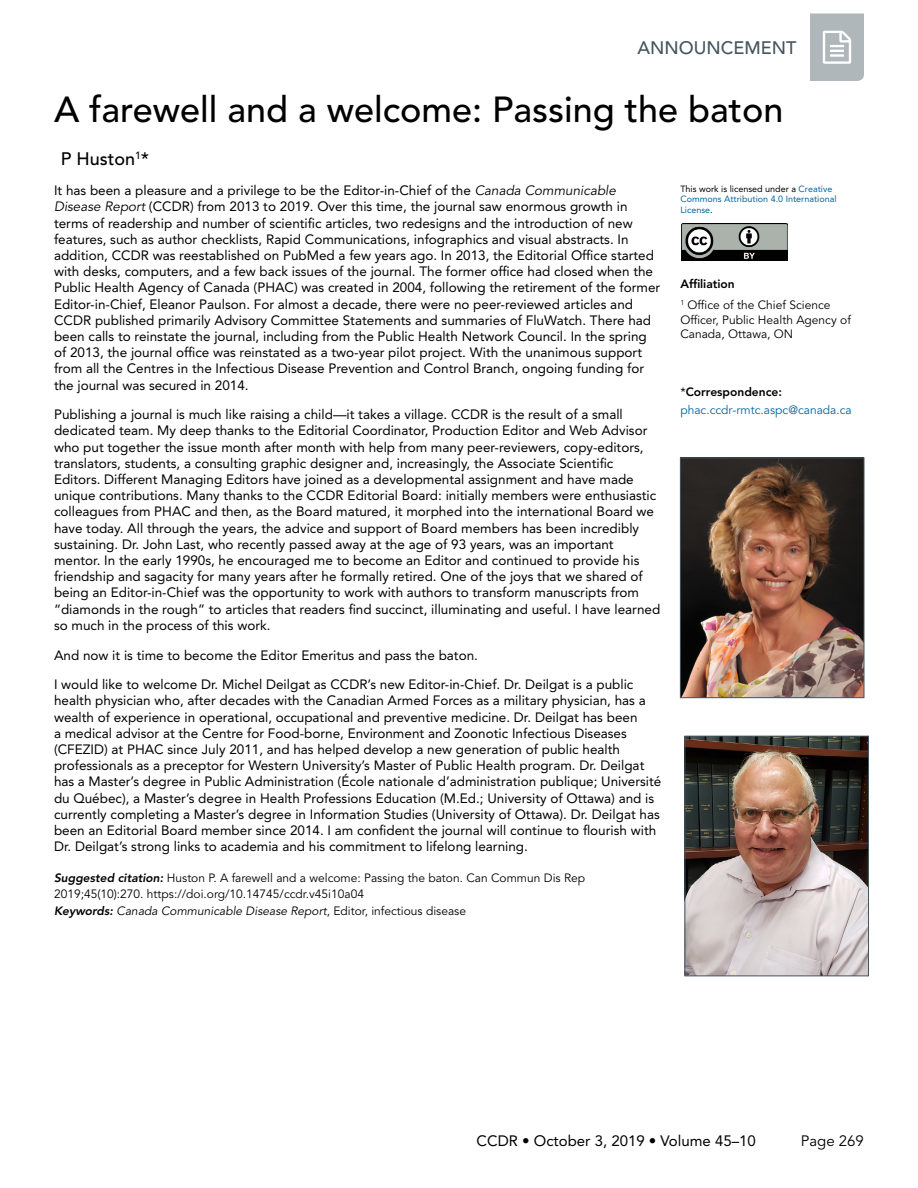
<style>
.page{position:relative;width:918px;height:1188px;background:#fff}
.page>*{position:absolute;margin:0;border:0;box-sizing:border-box;transform-origin:0 0}
.t1{font:500 36px "Avenir LT Std";color:#000}
.t2{font:500 18px "Avenir LT Std";color:#455560}
.t3{font:500 18px "Avenir LT Std";color:#000}
.t4{font:15px "Avenir LT Std";color:#000}
.t5{font:15px "Avenir LT Std";color:#000}
.t6{font:13.5px/16.2px "Avenir LT Std";color:#000}
.t7{font:12px/16.5px "Avenir LT Std";color:#000}
.t8{font:12px/18px "Avenir LT Std";color:#0065a4}
.t9{font:9px/10.5px "Avenir LT Std";color:#0065a4}
.s1{font-style:italic}
.s2{font-weight:800;font-style:italic}
.s3{color:#000}
.s4{font-weight:800}
.s5{font-weight:800;color:#000}
</style>
<div class="page">
<svg style="left:810px;top:14px;width:54px;height:67px;background:#b8bec2"></svg>
<img style="left:682px;top:223px;width:105px;height:37px">
<img style="left:682px;top:460px;width:180px;height:236px">
<div style="left:680px;top:458px;width:184px;height:240px;border:1px solid #455560"></div>
<img style="left:687px;top:738px;width:180px;height:236px">
<div style="left:685px;top:736px;width:184px;height:240px;border:1px solid #455560"></div>
<h2 class="t2" style="left:638px;top:37px;width:160px">ANNOUNCEMENT</h2>
<h1 class="t1" style="left:54px;top:88px;width:731px">A farewell and a welcome: Passing the baton</h1>
<h2 class="t3" style="left:61px;top:148px;width:90px">P Huston<sup>1</sup>*</h2>
<p class="t6" style="left:54px;top:183px;width:608px">It has been a pleasure and a privilege to be the Editor-in-Chief of the <span class="s1">Canada Communicable Disease Report</span> (CCDR) from 2013 to 2019. Over this time, the journal saw enormous growth in terms of readership and number of scientific articles, two redesigns and the introduction of new features, such as author checklists, Rapid Communications, infographics and visual abstracts. In addition, CCDR was reestablished on PubMed a few years ago. In 2013, the Editorial Office started with desks, computers, and a few back issues of the journal. The former office had closed when the Public Health Agency of Canada (PHAC) was created in 2004, following the retirement of the former Editor-in-Chief, Eleanor Paulson. For almost a decade, there were no peer-reviewed articles and CCDR published primarily Advisory Committee Statements and summaries of FluWatch. There had been calls to reinstate the journal, including from the Public Health Network Council. In the spring of 2013, the journal office was reinstated as a two-year pilot project. With the unanimous support from all the Centres in the Infectious Disease Prevention and Control Branch, ongoing funding for the journal was secured in 2014.</p>
<p class="t6" style="left:54px;top:407px;width:608px">Publishing a journal is much like raising a child—it takes a village. CCDR is the result of a small dedicated team. My deep thanks to the Editorial Coordinator, Production Editor and Web Advisor who put together the issue month after month with help from many peer-reviewers, copy-editors, translators, students, a consulting graphic designer and, increasingly, the Associate Scientific Editors. Different Managing Editors have joined as a developmental assignment and have made unique contributions. Many thanks to the CCDR Editorial Board: initially members were enthusiastic colleagues from PHAC and then, as the Board matured, it morphed into the international Board we have today. All through the years, the advice and support of Board members has been incredibly sustaining. Dr. John Last, who recently passed away at the age of 93 years, was an important mentor. In the early 1990s, he encouraged me to become an Editor and continued to provide his friendship and sagacity for many years after he formally retired. One of the joys that we shared of being an Editor-in-Chief was the opportunity to work with authors to transform manuscripts from “diamonds in the rough” to articles that readers find succinct, illuminating and useful. I have learned so much in the process of this work.</p>
<p class="t6" style="left:54px;top:640px;width:581px;line-height:29.7px">And now it is time to become the Editor Emeritus and pass the baton.<br>I would like to welcome Dr. Michel Deilgat as CCDR’s new Editor-in-Chief. Dr. Deilgat is a public</p>
<p class="t6" style="left:54px;top:693px;width:609px">health physician who, after decades with the Canadian Armed Forces as a military physician, has a wealth of experience in operational, occupational and preventive medicine. Dr. Deilgat has been<br>a medical advisor at the Centre for Food-borne, Environment and Zoonotic Infectious Diseases (CFEZID) at PHAC since July 2011, and has helped develop a new generation of public health professionals as a preceptor for Western University’s Master of Public Health program. Dr. Deilgat has a Master’s degree in Public Administration (École nationale d’administration publique; Université du Québec), a Master’s degree in Health Professions Education (M.Ed.; University of Ottawa) and is currently completing a Master’s degree in Information Studies (University of Ottawa). Dr. Deilgat has been an Editorial Board member since 2014. I am confident the journal will continue to flourish with Dr. Deilgat’s strong links to academia and his commitment to lifelong learning.</p>
<p class="t7" style="left:54px;top:870px;width:533px"><span class="s2">Suggested citation:</span> Huston P. A farewell and a welcome: Passing the baton. Can Commun Dis Rep<br>2019;45(10):270. https://doi.org/10.14745/ccdr.v45i10a04<br><span class="s2">Keywords:</span> <span class="s1">Canada Communicable Disease Report</span>, Editor, infectious disease</p>
<p class="t9" style="left:680px;top:183px;width:158px"><span class="s3">This work is licensed under a</span> Creative<br>Commons Attribution 4.0 International<br>License<span class="s3">.</span></p>
<p class="t7" style="left:680px;top:274px;width:152px;line-height:21.1px"><span class="s4">Affiliation<br></span><sup>1</sup> Office of the Chief Science</p>
<p class="t7" style="left:680px;top:313px;width:172px;line-height:14.4px">Officer, Public Health Agency of<br>Canada, Ottawa, ON</p>
<p class="t8" style="left:680px;top:383px;width:173px"><span class="s3">*</span><span class="s5">Correspondence: </span>phac.ccdr-rmtc.aspc@canada.ca</p>
<p class="t4" style="left:477px;top:1133px;width:281px">CCDR • October 3, 2019 • Volume 45–10</p>
<p class="t5" style="left:801px;top:1133px;width:65px">Page 269</p>
</div>
